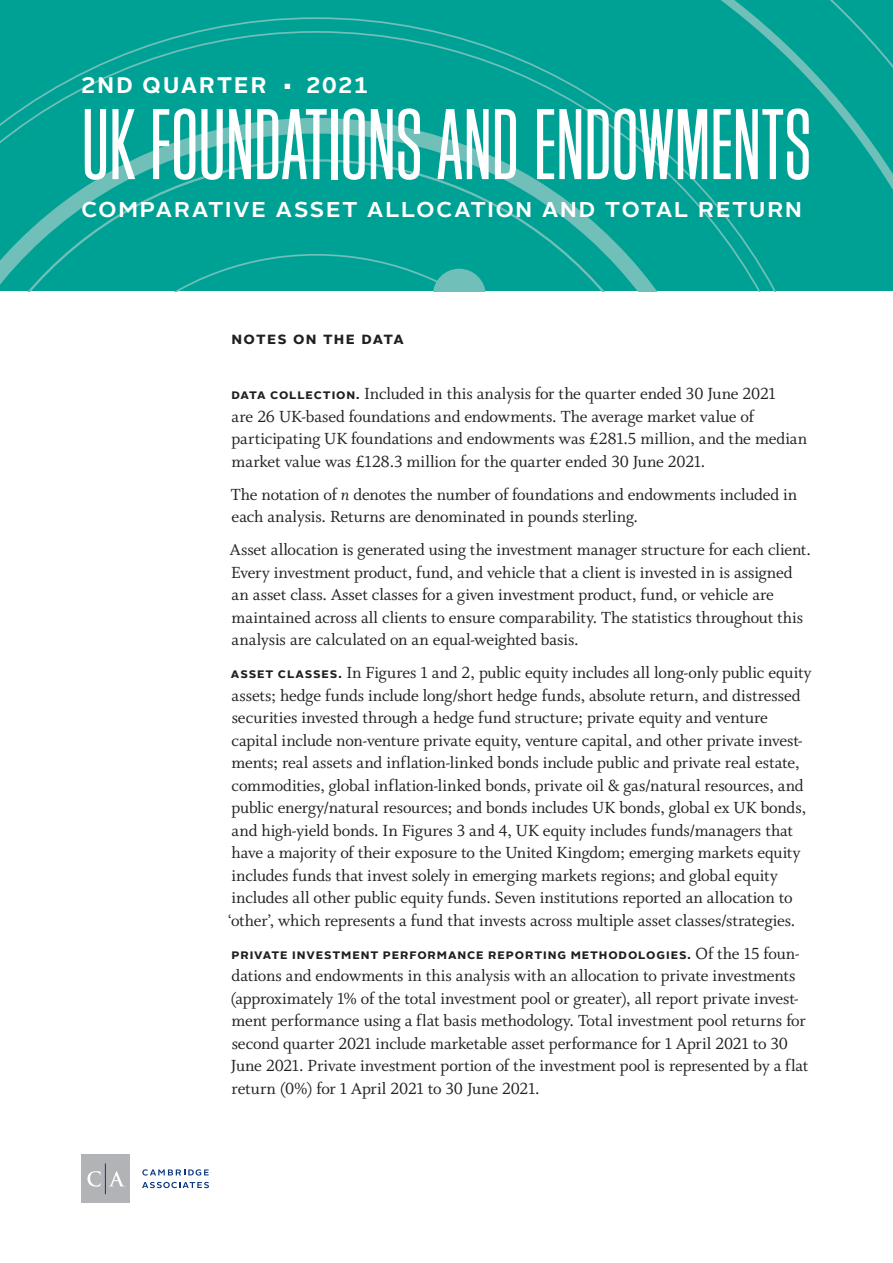
<style>
.page{position:relative;width:893px;height:1263px;background:#fff}
.page>*{position:absolute;margin:0;border:0;box-sizing:border-box;transform-origin:0 0}
.cover_h1_large_block{font:105px "Block Gothic RR Light Extra Cond";letter-spacing:-.005em;color:#fff}
.cover_h2_subhead_alr{font:500 27px "Alright Sans";letter-spacing:.045em;color:#fff}
.cover_h4_date__3ptba{font:700 22.5px "Alright Sans";letter-spacing:.095em;color:#fff}
.Body{font:18px/22.5px "Whitman";letter-spacing:-.01em;color:#231f20}
.Header_2{font:700 16.5px "Alright Sans";letter-spacing:.075em;color:#231f20}
.Body-2{font:700 13.5px "Alright Sans";letter-spacing:.06em;color:#231f20}
.s1{font-family:"Alright Sans";font-weight:700;font-size:13.5px}
.s2{font-style:italic}
.s3{font-family:"Whitman";font-weight:400;font-size:18px}
</style>
<div class="page">
<div style="left:81px;top:1154px;width:49px;height:49px;background:#b2b3b7"></div>
<svg style="left:87px;top:1171px;width:14px;height:15px"></svg>
<svg style="left:110px;top:1171px;width:14px;height:15px"></svg>
<svg style="left:142px;top:1169px;width:67px;height:6px"></svg>
<svg style="left:142px;top:1182px;width:67px;height:6px"></svg>
<hr style="left:105px;top:1163px;width:1px;height:31px;background:#0b3881">
<svg style="left:0;top:0;width:893px;height:291px;background:#08a397"></svg>
<p class="cover_h4_date__3ptba" style="left:81px;top:69px;width:187px">2ND QUARTER</p>
<p class="cover_h4_date__3ptba" style="left:284px;top:69px;width:85px"><sup>■</sup> 2021</p>
<p class="cover_h1_large_block" style="left:81px;top:91px;width:732px">UK FOUNDATIONS AND ENDOWMENTS</p>
<p class="cover_h2_subhead_alr" style="left:81px;top:189px;width:723px">comparative Asset Allocation and Total Return</p>
<p class="Header_2" style="left:231px;top:326px;width:174px">notes on the data</p>
<p class="Body" style="left:232px;top:383px;width:577px"><span class="s1">Data Collection.</span> Included in this analysis for the quarter ended 30 June 2021<br>are 26 UK-based foundations and endowments. The average market value of participating UK foundations and endowments was £281.5 million, and the median market value was £128.3 million for the quarter ended 30 June 2021.</p>
<p class="Body" style="left:231px;top:483px;width:568px">The notation of <span class="s2">n</span> denotes the number of foundations and endowments included in each analysis. Returns are denominated in pounds sterling.</p>
<p class="Body" style="left:230px;top:539px;width:583px">Asset allocation is generated using the investment manager structure for each client.<br>Every investment product, fund, and vehicle that a client is invested in is assigned an asset class. Asset classes for a given investment product, fund, or vehicle are maintained across all clients to ensure comparability. The statistics throughout this analysis are calculated on an equal-weighted basis.</p>
<p class="Body" style="left:228px;top:662px;width:585px"><span class="s1">Asset Classes.</span> In Figures 1 and 2, public equity includes all long-only public equity assets; hedge funds include long/short hedge funds, absolute return, and distressed securities invested through a hedge fund structure; private equity and venture capital include non-venture private equity, venture capital, and other private invest&shy;ments; real assets and inflation-linked bonds include public and private real estate, commodities, global inflation-linked bonds, private oil &amp; gas/natural resources, and public energy/natural resources; and bonds includes UK bonds, global ex UK bonds, and high-yield bonds. In Figures 3 and 4, UK equity includes funds/managers that have a majority of their exposure to the United Kingdom; emerging markets equity includes funds that invest solely in emerging markets regions; and global equity includes all other public equity funds. Seven institutions reported an allocation to ‘other’, which represents a fund that invests across multiple asset classes/strategies.</p>
<p class="Body-2" style="left:232px;top:945px;width:570px">Private Investment Performance Reporting Methodologies. <span class="s3">Of the 15 foun-</span></p>
<p class="Body" style="left:231px;top:965px;width:579px">dations and endowments in this analysis with an allocation to private investments (approximately 1% of the total investment pool or greater), all report private invest&shy;ment performance using a flat basis methodology. Total investment pool returns for second quarter 2021 include marketable asset performance for 1 April 2021 to 30<br>June 2021. Private investment portion of the investment pool is represented by a flat return (0%) for 1 April 2021 to 30 June 2021.</p>
</div>
